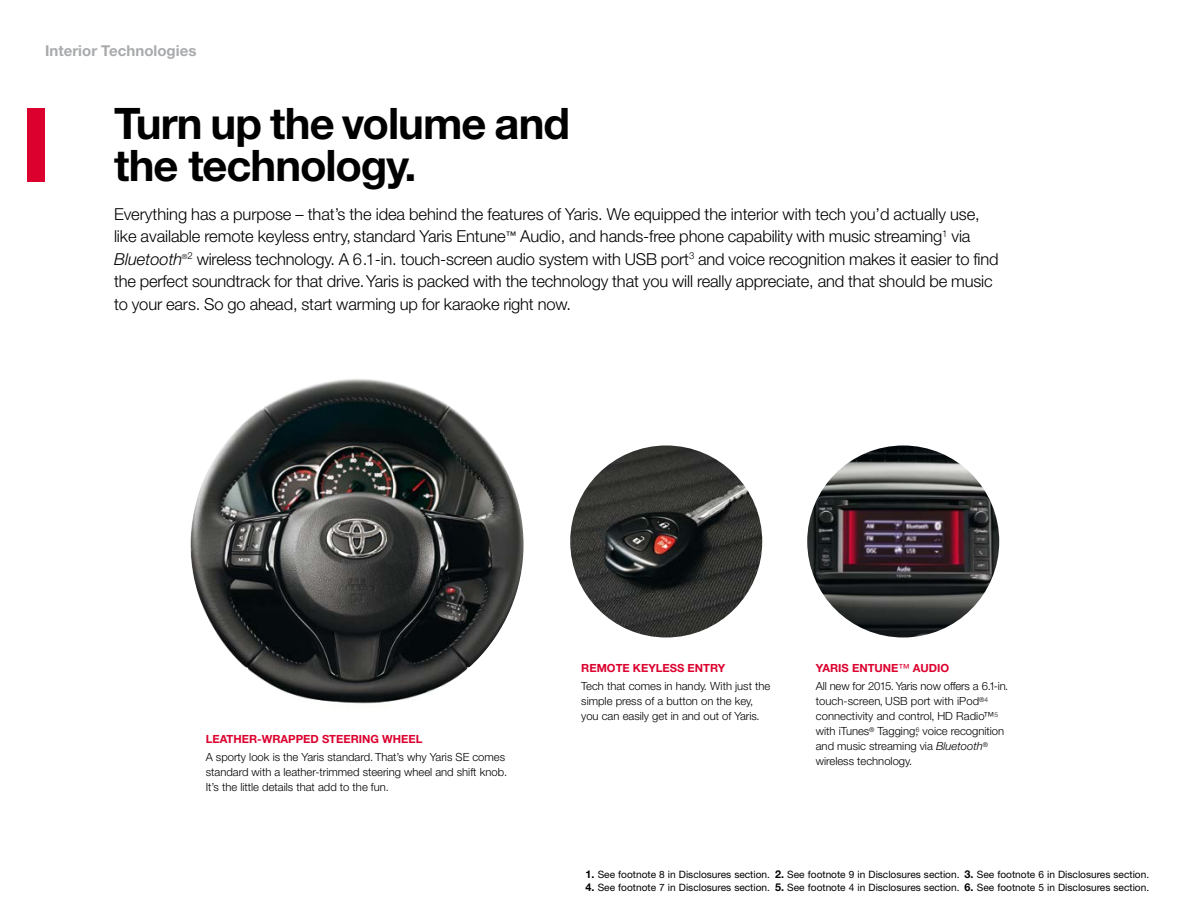
<style>
.page{position:relative;width:1188px;height:918px;background:#fff}
.page>*{position:absolute;margin:0;border:0;box-sizing:border-box;transform-origin:0 0}
.t1{font:700 43.5px/42px "Helvetica Neue LT Std";letter-spacing:-.02em;color:#000}
.t2{font:300 16.5px/22.5px "Helvetica Neue LT Std";letter-spacing:-.01em;color:#000}
.t3{font:700 15px "Helvetica Neue LT Std";color:#a9aaac}
.t4{font:300 11.25px/15px "Helvetica Neue LT Std";color:#000}
.t5{font:700 11.25px "Helvetica Neue LT Std";color:#dc002e}
.t6{font:10.2px "Helvetica Neue LT Std";color:#000}
.s1{font-style:italic}
.s2{font-weight:700;color:#dc002e}
.s3{font-weight:400;color:#dc002e}
.s4{font-weight:700;font-size:10.8px}
</style>
<div class="page">
<img style="left:807px;top:446px;width:192px;height:192px;border-radius:96px">
<img style="left:570px;top:446px;width:192px;height:192px;border-radius:96px">
<img style="left:190px;top:378px;width:334px;height:333px;border-radius:166px">
<div style="left:27px;top:108px;width:18px;height:73px;background:#dc002e"></div>
<p class="t3" style="left:45px;top:41px;width:153px">Interior Technologies</p>
<h1 class="t1" style="left:114px;top:102px;width:458px">Turn up the volume and the technology.</h1>
<p class="t2" style="left:114px;top:202px;width:886px">Everything has a purpose – that’s the idea behind the features of Yaris. We equipped the interior with tech you’d actually use, like available remote keyless entry, standard Yaris Entune<sup>™</sup> Audio, and hands-free phone capability with music streaming<sup>1</sup> via <span class="s1">Bluetooth</span><sup>®</sup><sup>2</sup> wireless technology. A 6.1-in. touch-screen audio system with USB port<sup>3</sup> and voice recognition makes it easier to find the perfect soundtrack for that drive. Yaris is packed with the technology that you will really appreciate, and that should be music to your ears. So go ahead, start warming up for karaoke right now.</p>
<p class="t5" style="left:206px;top:732px;width:218px">LEATHER-WRAPPED STEERING WHEEL</p>
<p class="t4" style="left:206px;top:750px;width:303px">A sporty look is the Yaris standard. That’s why Yaris SE comes standard with a leather-trimmed steering wheel and shift knob.<br>It’s the little details that add to the fun.</p>
<p class="t5" style="left:581px;top:661px;width:145px">REMOTE KEYLESS ENTRY</p>
<p class="t4" style="left:581px;top:679px;width:191px">Tech that comes in handy. With just the simple press of a button on the key, you can easily get in and out of Yaris.</p>
<p class="t4" style="left:816px;top:659px;width:194px;line-height:18px"><span class="s2">YARIS ENTUNE</span><span class="s3">™</span> <span class="s2">AUDIO<br></span>All new for 2015. Yaris now offers a 6.1-in.</p>
<p class="t4" style="left:816px;top:694px;width:190px">touch-screen, USB port with iPod<sup>®4 </sup>connectivity and control, HD Radio™<sup>5 </sup>with iTunes<sup>®</sup> Tagging,<sup>6</sup> voice recognition and music streaming via <span class="s1">Bluetooth</span><sup>® </sup>wireless technology.</p>
<p class="t6" style="left:585px;top:869px;width:565px"><span class="s4">1.</span> See footnote 8 in Disclosures section. <span class="s4">2.</span> See footnote 9 in Disclosures section. <span class="s4">3.</span> See footnote 6 in Disclosures section.</p>
<p class="t6" style="left:585px;top:881px;width:565px"><span class="s4">4.</span> See footnote 7 in Disclosures section. <span class="s4">5.</span> See footnote 4 in Disclosures section. <span class="s4">6.</span> See footnote 5 in Disclosures section.</p>
</div>
